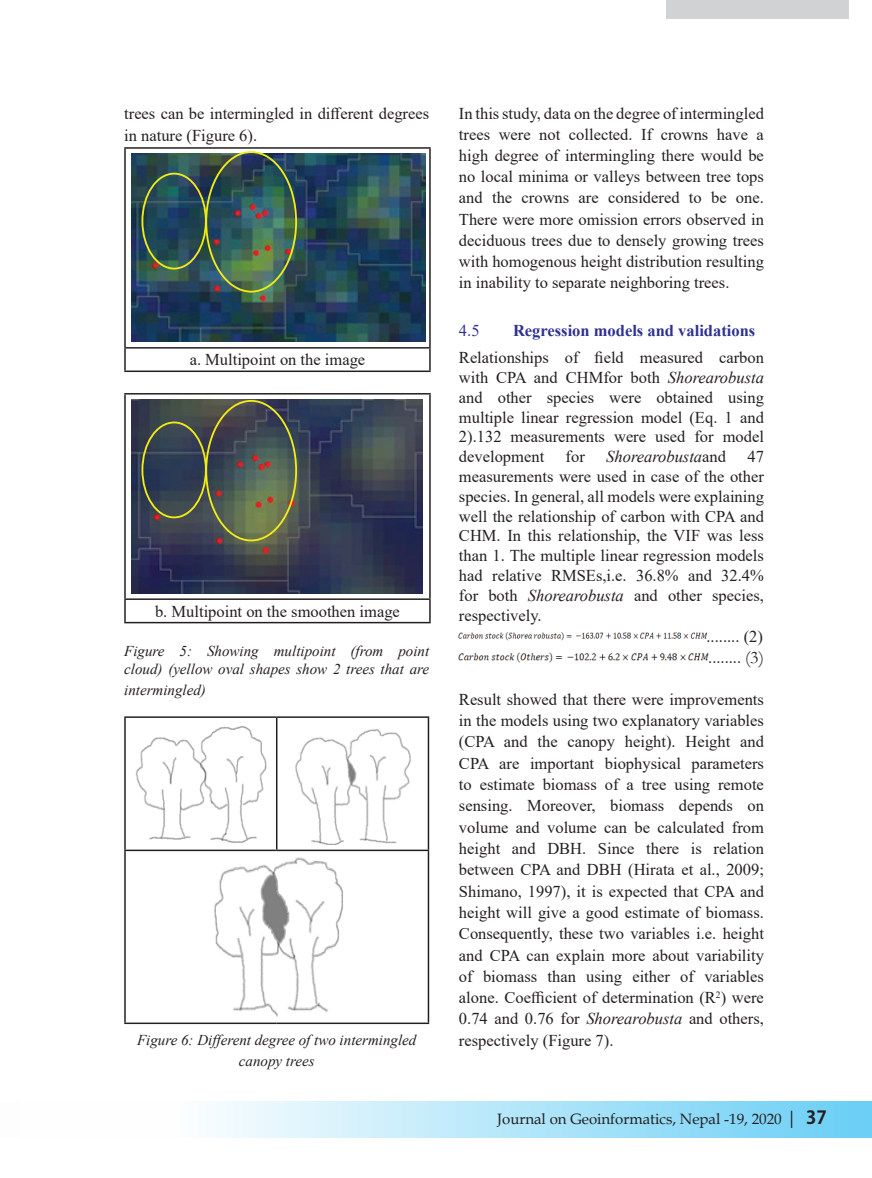
<style>
.page{position:relative;width:872px;height:1178px;background:#fff}
.page>*{position:absolute;margin:0;border:0;box-sizing:border-box;transform-origin:0 0}
.t1{font:16.5px/21.3px "Times New Roman";color:#231f20;text-align:justify}
.t2{font:700 16.5px "Times New Roman";color:#2e3092}
.t3{font:italic 16.5px "Times New Roman";color:#231f20}
.t4{font:16.5px "Times New Roman";color:#2e3092}
.t5{font:italic 15px/18px "Times New Roman";color:#231f20}
.t6{font:15px "Book Antiqua";color:#231f20}
.s1{font-style:italic}
.s2{font-style:normal}
.s3{font-family:"Garamond";font-size:18px}
.s4{font-size:18px}
.s5{font-family:"Koz Go Pr 6 N";font-weight:700;font-size:18px}
</style>
<div class="page">
<div style="left:0;top:1101px;width:872px;height:37px;background:linear-gradient(to right,#fff,#6fd0f6)"></div>
<div style="left:666px;top:0;width:182px;height:18px;background:#d1d2d4"></div>
<hr style="left:124px;top:147px;width:307px;height:2px;background:#231f20">
<hr style="left:124px;top:149px;width:2px;height:198px;background:#231f20">
<hr style="left:429px;top:149px;width:2px;height:198px;background:#231f20">
<hr style="left:124px;top:347px;width:307px;height:2px;background:#231f20">
<hr style="left:124px;top:349px;width:2px;height:21px;background:#231f20">
<hr style="left:429px;top:349px;width:2px;height:21px;background:#231f20">
<hr style="left:124px;top:370px;width:307px;height:2px;background:#231f20">
<img style="left:131px;top:154px;width:294px;height:188px">
<hr style="left:124px;top:393px;width:307px;height:1px;background:#231f20">
<hr style="left:124px;top:394px;width:2px;height:204px;background:#231f20">
<hr style="left:429px;top:394px;width:2px;height:204px;background:#231f20">
<hr style="left:124px;top:598px;width:307px;height:2px;background:#231f20">
<hr style="left:124px;top:600px;width:2px;height:22px;background:#231f20">
<hr style="left:429px;top:600px;width:2px;height:22px;background:#231f20">
<hr style="left:124px;top:622px;width:307px;height:1px;background:#231f20">
<img style="left:131px;top:400px;width:292px;height:193px">
<hr style="left:124px;top:716px;width:153px;height:2px;background:#231f20">
<hr style="left:124px;top:718px;width:2px;height:131px;background:#231f20">
<hr style="left:277px;top:716px;width:152px;height:2px;background:#231f20">
<hr style="left:276px;top:718px;width:1px;height:131px;background:#231f20">
<hr style="left:428px;top:718px;width:1px;height:131px;background:#231f20">
<hr style="left:124px;top:849px;width:153px;height:2px;background:#231f20">
<hr style="left:124px;top:851px;width:2px;height:171px;background:#231f20">
<hr style="left:277px;top:849px;width:152px;height:2px;background:#231f20">
<hr style="left:428px;top:851px;width:1px;height:171px;background:#231f20">
<hr style="left:124px;top:1022px;width:153px;height:2px;background:#231f20">
<hr style="left:277px;top:1022px;width:152px;height:2px;background:#231f20">
<img style="left:135px;top:726px;width:132px;height:117px">
<img style="left:295px;top:729px;width:116px;height:115px">
<img style="left:214px;top:857px;width:129px;height:160px">
<img style="left:459px;top:632px;width:247px;height:9px">
<img style="left:459px;top:652px;width:249px;height:10px">
<div style="left:141px;top:173px;width:66px;height:96px;border:2px solid #f2eb17;border-radius:50%"></div>
<div style="left:205px;top:151px;width:92px;height:142px;border:2px solid #f2eb17;border-radius:50%"></div>
<div style="left:141px;top:421px;width:66px;height:97px;border:2px solid #f2eb17;border-radius:50%"></div>
<div style="left:205px;top:400px;width:92px;height:141px;border:2px solid #f2eb17;border-radius:50%"></div>
<p class="t1" style="left:124px;top:103px;width:306px;line-height:21.8px">trees can be intermingled in different degrees in nature (Figure 6).</p>
<p class="t1" style="left:190px;top:349px;width:177px">a. Multipoint on the image</p>
<p class="t1" style="left:155px;top:600px;width:246px">b. Multipoint on the smoothen image</p>
<p class="t5" style="left:124px;top:642px;width:306px">Figure 5: Showing multipoint (from point cloud) (yellow oval shapes show 2 trees that are</p>
<p class="t5" style="left:124px;top:681px;width:83px">intermingled)</p>
<p class="t5" style="left:137px;top:1029px;width:281px;line-height:21px;text-align:center">Figure 6: Different degree of two intermingled canopy trees</p>
<p class="t1" style="left:459px;top:103px;width:306px">In this study, data on the degree of intermingled trees were not collected. If crowns have a high degree of intermingling there would be no local minima or valleys between tree tops and the crowns are considered to be one.<br>There were more omission errors observed in deciduous trees due to densely growing trees with homogenous height distribution resulting in inability to separate neighboring trees.</p>
<p class="t4" style="left:459px;top:319px;width:22px">4.5</p>
<p class="t2" style="left:513px;top:318px;width:244px">Regression models and validations</p>
<p class="t1" style="left:459px;top:347px;width:306px;line-height:19.8px">Relationships of field measured carbon with CPA and CHMfor both <span class="s1">Shorearobusta </span>and other species were obtained using multiple linear regression model (Eq. 1 and 2).132 measurements were used for model development</p>
<p class="t1" style="left:565px;top:445px;width:21px">for</p>
<p class="t3" style="left:606px;top:445px;width:121px">Shorearobusta<span class="s2">and</span></p>
<p class="t1" style="left:747px;top:445px;width:18px">47</p>
<p class="t1" style="left:459px;top:465px;width:306px">measurements were used in case of the other</p>
<p class="t1" style="left:459px;top:485px;width:306px">species. In general, all models were explaining</p>
<p class="t1" style="left:459px;top:505px;width:306px">well the relationship of carbon with CPA and</p>
<p class="t1" style="left:459px;top:525px;width:306px">CHM. In this relationship, the VIF was less</p>
<p class="t1" style="left:459px;top:544px;width:306px">than 1. The multiple linear regression models</p>
<p class="t1" style="left:459px;top:564px;width:306px">had relative RMSEs,i.e. 36.8% and 32.4%</p>
<p class="t1" style="left:459px;top:584px;width:306px">for both <span class="s1">Shorearobusta</span> and other species,</p>
<p class="t1" style="left:459px;top:604px;width:84px">respectively.</p>
<p class="t1" style="left:706px;top:625px;width:58px">........ (2)</p>
<p class="t1" style="left:708px;top:646px;width:57px">........ <span class="s3">(3)</span></p>
<p class="t1" style="left:459px;top:688px;width:306px">Result showed that there were improvements in the models using two explanatory variables (CPA and the canopy height). Height and CPA are important biophysical parameters to estimate biomass of a tree using remote sensing. Moreover, biomass depends on volume and volume can be calculated from height and DBH. Since there is relation between CPA and DBH (Hirata et al., 2009; Shimano, 1997), it is expected that CPA and height will give a good estimate of biomass.<br>Consequently, these two variables i.e. height and CPA can explain more about variability of biomass than using either of variables alone. Coefficient of determination (R<sup>2</sup>) were 0.74 and 0.76 for <span class="s1">Shorearobusta</span> and others, respectively (Figure 7).</p>
<p class="t6" style="left:497px;top:1108px;width:331px">Journal on Geoinformatics, Nepal -19, 2020 <span class="s4">|</span> <span class="s5">37</span></p>
</div>
